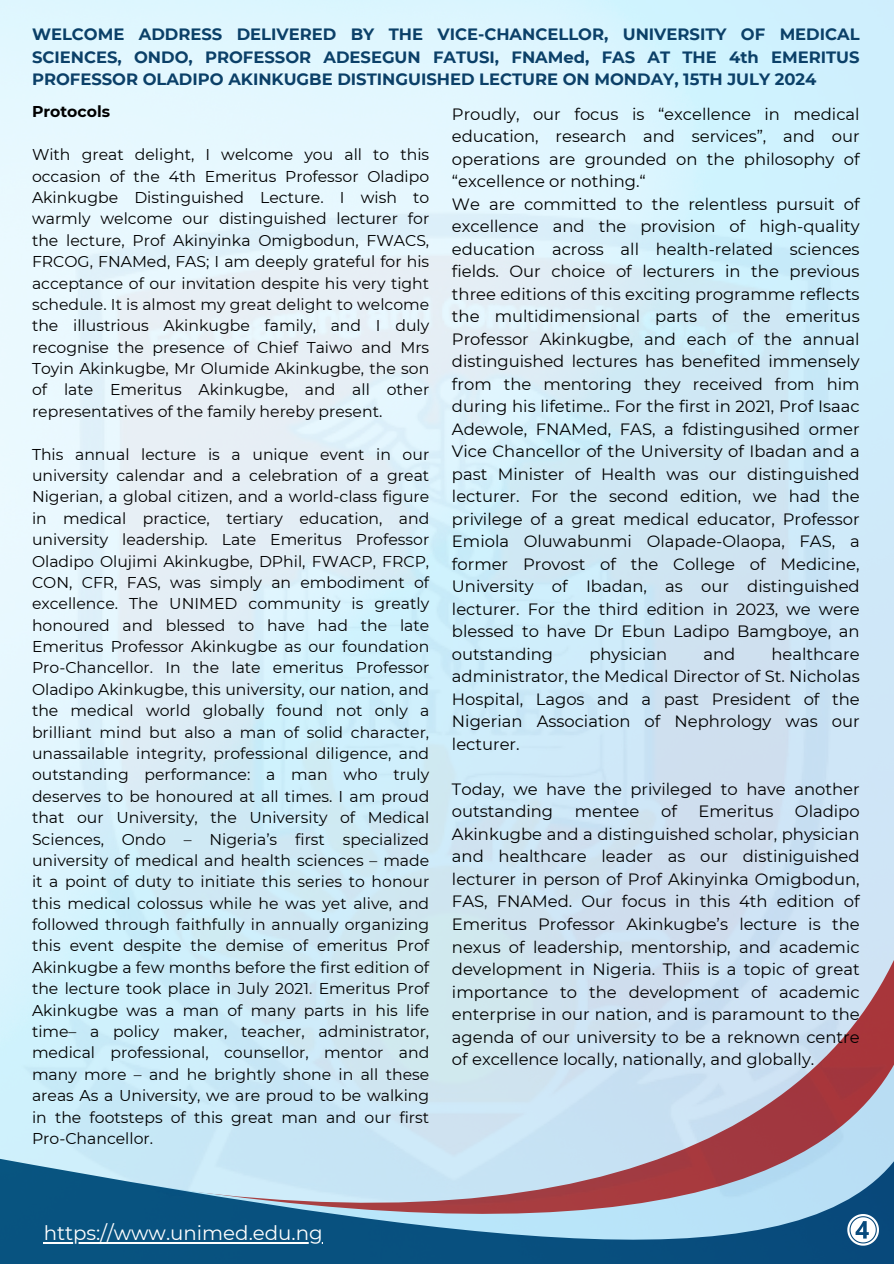
<style>
.page{position:relative;width:894px;height:1264px;background:#fff}
.page>*{position:absolute;margin:0;border:0;box-sizing:border-box;transform-origin:0 0}
.t1{font:19.8px "Montserrat";color:#fff}
.t2{font:16.35px/22.5px "Montserrat";color:#000;text-align:justify}
.t3{font:700 16.35px/22.5px "Montserrat";color:#0b4068;text-align:justify}
.t4{font:15.6px/21.3px "Montserrat";color:#000;text-align:justify}
.t5{font:700 15.6px "Montserrat";color:#000}
</style>
<div class="page">
<img style="left:0;top:0;width:893px;height:1263px">
<img style="left:0;top:203px;width:893px;height:1018px">
<hr style="left:44px;top:1242px;width:279px;height:1px;background:#fff">
<svg style="left:847px;top:1213px;width:31px;height:32px"></svg>
<p class="t3" style="left:32px;top:23px;width:828px">WELCOME ADDRESS DELIVERED BY THE VICE-CHANCELLOR, UNIVERSITY OF MEDICAL SCIENCES, ONDO, PROFESSOR ADESEGUN FATUSI, FNAMed, FAS AT THE 4th EMERITUS PROFESSOR OLADIPO AKINKUGBE DISTINGUISHED LECTURE ON MONDAY, 15TH JULY 2024</p>
<h2 class="t5" style="left:32px;top:102px;width:80px">Protocols</h2>
<p class="t4" style="left:32px;top:144px;width:398px">With great delight, I welcome you all to this occasion of the 4th Emeritus Professor Oladipo Akinkugbe Distinguished Lecture. I wish to warmly welcome our distinguished lecturer for the lecture, Prof Akinyinka Omigbodun, FWACS, FRCOG, FNAMed, FAS; I am deeply grateful for his acceptance of our invitation despite his very tight schedule. It is almost my great delight to welcome the illustrious Akinkugbe family, and I duly recognise the presence of Chief Taiwo and Mrs Toyin Akinkugbe, Mr Olumide Akinkugbe, the son of late Emeritus Akinkugbe, and all other representatives of the family hereby present.</p>
<p class="t4" style="left:32px;top:443px;width:398px">This annual lecture is a unique event in our university calendar and a celebration of a great Nigerian, a global citizen, and a world-class figure in medical practice, tertiary education, and university leadership. Late Emeritus Professor Oladipo Olujimi Akinkugbe, DPhil, FWACP, FRCP, CON, CFR, FAS, was simply an embodiment of excellence. The UNIMED community is greatly honoured and blessed to have had the late Emeritus Professor Akinkugbe as our foundation Pro-Chancellor. In the late emeritus Professor Oladipo Akinkugbe, this university, our nation, and the medical world globally found not only a brilliant mind but also a man of solid character, unassailable integrity, professional diligence, and outstanding performance: a man who truly deserves to be honoured at all times. I am proud that our University, the University of Medical Sciences, Ondo – Nigeria’s first specialized university of medical and health sciences – made it a point of duty to initiate this series to honour this medical colossus while he was yet alive, and followed through faithfully in annually organizing this event despite the demise of emeritus Prof Akinkugbe a few months before the first edition of the lecture took place in July 2021. Emeritus Prof Akinkugbe was a man of many parts in his life time– a policy maker, teacher, administrator, medical professional, counsellor, mentor and many more – and he brightly shone in all these areas As a University, we are proud to be walking in the footsteps of this great man and our first Pro-Chancellor.</p>
<p class="t2" style="left:452px;top:102px;width:409px">Proudly, our focus is “excellence in medical education, research and services”, and our operations are grounded on the philosophy of “excellence or nothing.“</p>
<p class="t2" style="left:452px;top:192px;width:409px">We are committed to the relentless pursuit of excellence and the provision of high-quality education across all health-related sciences fields. Our choice of lecturers in the previous three editions of this exciting programme reflects the multidimensional parts of the emeritus Professor Akinkugbe, and each of the annual distinguished lectures has benefited immensely from the mentoring they received from him during his lifetime.. For the first in 2021, Prof Isaac Adewole, FNAMed, FAS, a fdistingusihed ormer Vice Chancellor of the University of Ibadan and a past Minister of Health was our distinguished lecturer. For the second edition, we had the privilege of a great medical educator, Professor Emiola Oluwabunmi Olapade-Olaopa, FAS, a former Provost of the College of Medicine, University of Ibadan, as our distinguished lecturer. For the third edition in 2023, we were blessed to have Dr Ebun Ladipo Bamgboye, an outstanding</p>
<p class="t2" style="left:452px;top:642px;width:409px;text-indent:319px">healthcare administrator, the Medical Director of St. Nicholas Hospital, Lagos and a past President of the Nigerian Association of Nephrology was our lecturer.</p>
<p class="t2" style="left:452px;top:777px;width:409px">Today, we have the privileged to have another outstanding</p>
<p class="t2" style="left:589px;top:642px;width:79px">physician</p>
<p class="t2" style="left:703px;top:642px;width:33px">and</p>
<p class="t2" style="left:574px;top:800px;width:66px">mentee</p>
<p class="t2" style="left:661px;top:800px;width:17px">of</p>
<p class="t2" style="left:698px;top:800px;width:76px">Emeritus</p>
<p class="t2" style="left:452px;top:800px;width:409px;text-indent:343px">Oladipo Akinkugbe and a distinguished scholar, physician and healthcare leader as our distiniguished lecturer in person of Prof Akinyinka Omigbodun, FAS, FNAMed. Our focus in this 4th edition of Emeritus Professor Akinkugbe’s lecture is the nexus of leadership, mentorship, and academic development in Nigeria. Thiis is a topic of great importance to the development of academic enterprise in our nation, and is paramount to the agenda of our university to be a reknown centre of excellence locally, nationally, and globally.</p>
<h2 class="t1" style="left:44px;top:1221px;width:280px">https://www.unimed.edu.ng</h2>
</div>
